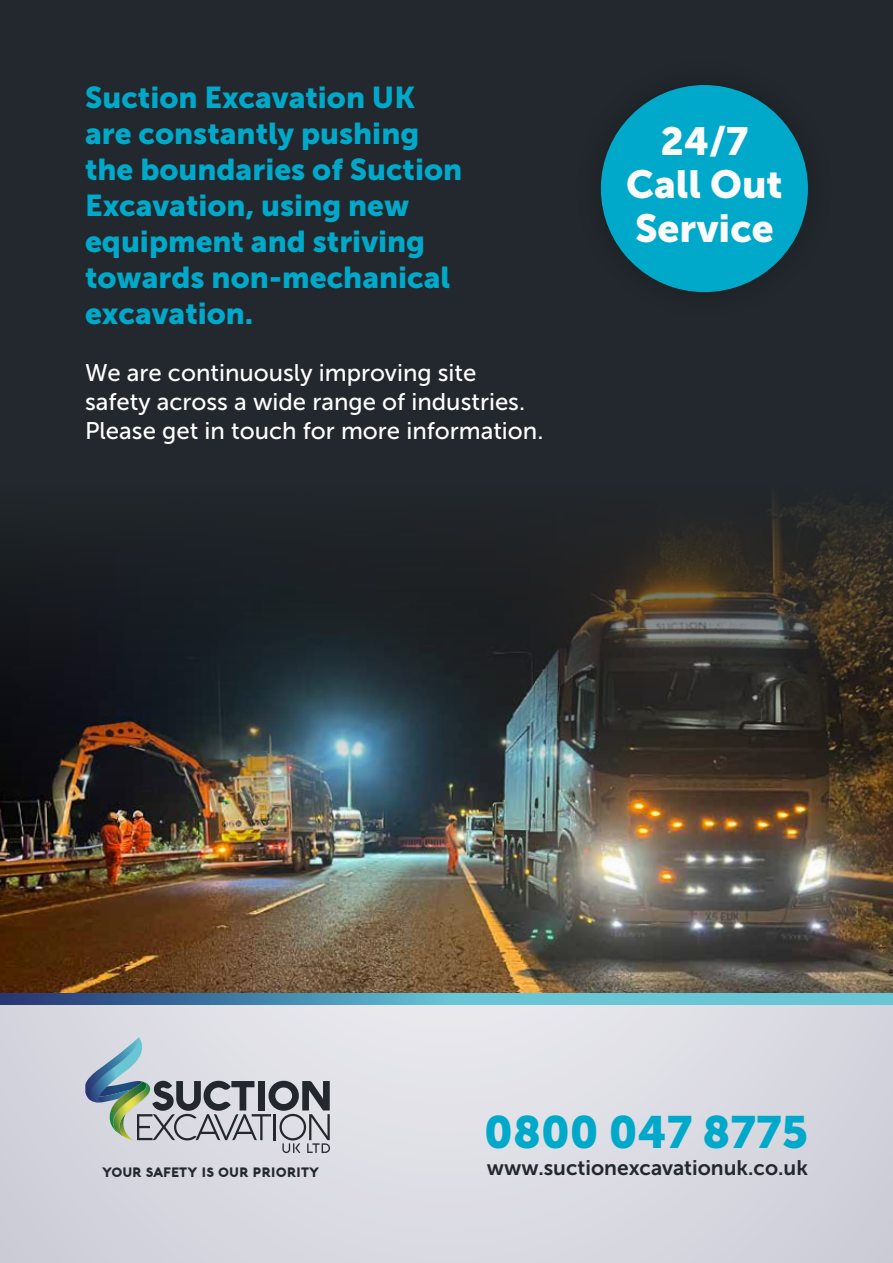
<style>
.page{position:relative;width:893px;height:1263px;background:#dadae2}
.page>*{position:absolute;margin:0;border:0;box-sizing:border-box;transform-origin:0 0}
.t1{font:45px "Museo Sans 900";color:#00a9ca}
.t2{font:39px/39px "Museo Sans 900";color:#fbfbfc;text-align:center}
.t3{font:30px/36px "Museo Sans 900";color:#00a9ca}
.t4{font:24px/28.8px "Museo Sans 500";color:#fff}
.t5{font:21px "Museo Sans 700";color:#22282d}
.t6{font:900 13.2px "Aquawax";color:#22282d}
</style>
<div class="page">
<div style="left:0;top:0;width:893px;height:999px;background:#22282d"></div>
<img style="left:0;top:501px;width:893px;height:492px">
<svg style="left:0;top:993px;width:893px;height:12px;background:#559ebb"></svg>
<svg style="left:85px;top:1037px;width:245px;height:116px"></svg>
<div style="left:601px;top:85px;width:207px;height:207px;background:#00a9ca;border-radius:50%"></div>
<p class="t3" style="left:85px;top:79px;width:379px">Suction Excavation UK are constantly pushing the boundaries of Suction<br>Excavation, using new equipment and striving towards non-mechanical excavation.</p>
<p class="t4" style="left:85px;top:359px;width:460px">We are continuously improving site safety across a wide range of industries.<br>Please get in touch for more information.</p>
<h2 class="t2" style="left:626px;top:119px;width:158px;line-height:43.5px">24/7<br>Call Out<br>Service</h2>
<h2 class="t2" style="left:617px;top:147px;width:145px">24/7 call out service</h2>
<h1 class="t1" style="left:484px;top:1106px;width:325px">0800 047 8775</h1>
<p class="t6" style="left:102px;top:1163px;width:218px">YOUR SAFETY IS OUR PRIORITY</p>
<p class="t5" style="left:487px;top:1156px;width:322px">www.suctionexcavationuk.co.uk</p>
</div>
